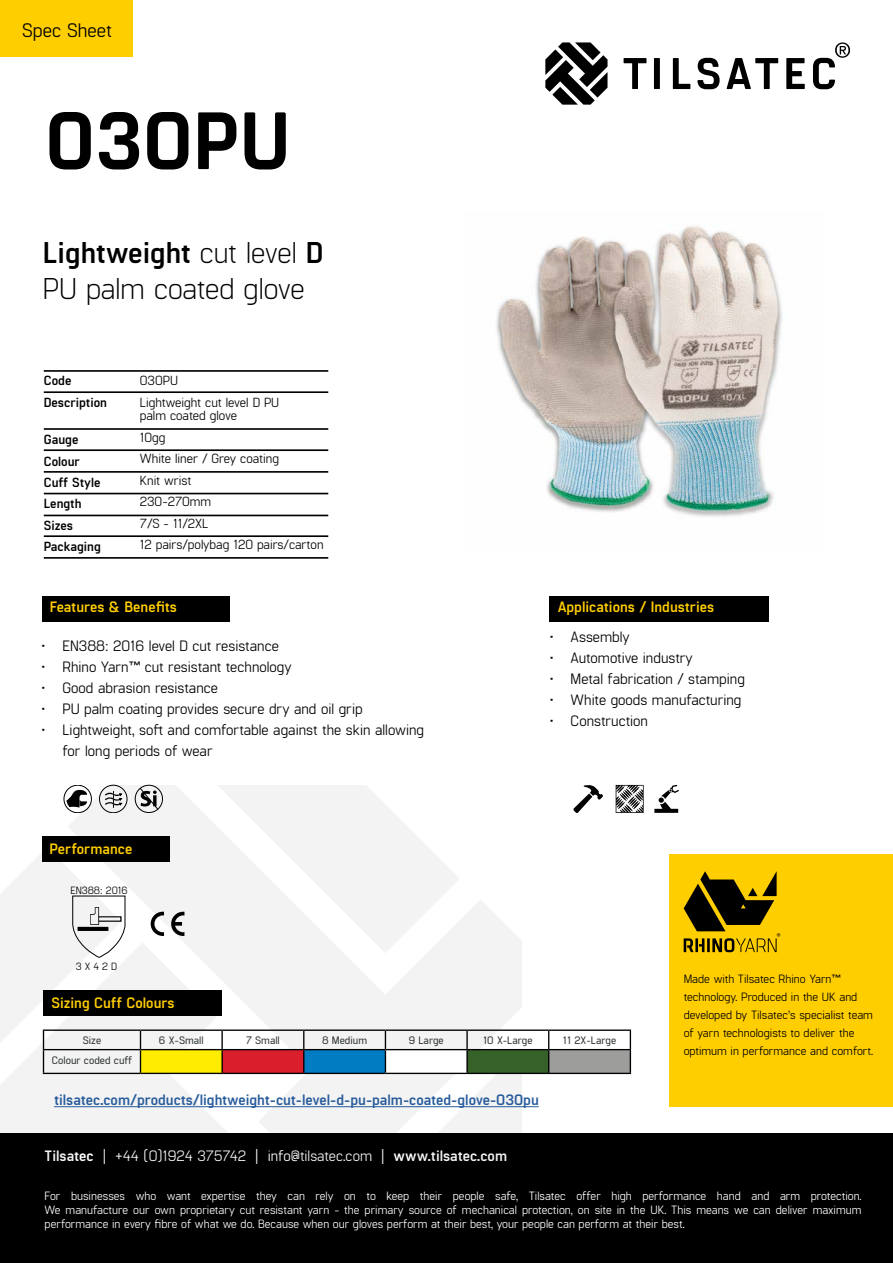
<style>
.page{position:relative;width:893px;height:1263px;background:#fff}
.page>*{position:absolute;margin:0;border:0;box-sizing:border-box;transform-origin:0 0}
.t1{font:800 81px "Manifold CF";color:#000}
.t2{font:300 30px/36px "Manifold CF";color:#000}
.t3{font:19.5px "Manifold CF";color:#000}
.t4{font:15px/21px "Manifold CF";color:#000}
.t5{font:700 15px "Manifold CF";color:#275b9b}
.t6{font:700 15px "Manifold CF";color:#ffce00}
.t7{font:15px "Manifold CF";color:#fff}
.t8{font:13.2px/21.5px "Manifold CF";color:#000}
.t9{font:700 13.2px/21.5px "Manifold CF";color:#000}
.t10{font:12px/14.4px "Manifold CF";color:#fff;text-align:justify}
.t11{font:12px/18px "Manifold CF";color:#000}
.t12{font:600 10.8px "Manifold CF";color:#303731}
.t13{font:10.5px "Manifold CF";color:#000}
.s1{font-weight:700}
</style>
<div class="page">
<div style="left:42px;top:596px;width:187px;height:25px;background:#000"></div>
<div style="left:0;top:0;width:133px;height:56px;background:#ffce00"></div>
<div style="left:0;top:1133px;width:893px;height:130px;background:#000"></div>
<svg style="left:624px;top:58px;width:22px;height:31px"></svg>
<div style="left:654px;top:58px;width:6px;height:31px;background:#000"></div>
<svg style="left:697px;top:58px;width:23px;height:31px"></svg>
<svg style="left:786px;top:58px;width:19px;height:31px"></svg>
<svg style="left:673px;top:58px;width:17px;height:31px"></svg>
<svg style="left:726px;top:58px;width:52px;height:31px"></svg>
<svg style="left:545px;top:42px;width:62px;height:63px"></svg>
<svg style="left:813px;top:42px;width:37px;height:47px"></svg>
<div style="left:0;top:1090px;width:68px;height:43px;background:#f3f3f3"></div>
<svg style="left:68px;top:785px;width:454px;height:348px;fill:#f3f3f3"></svg>
<hr style="left:54px;top:1106px;width:485px;height:1px;background:#275b9b">
<svg style="left:616px;top:785px;width:28px;height:28px"></svg>
<svg style="left:654px;top:785px;width:25px;height:28px"></svg>
<div style="left:42px;top:836px;width:127px;height:26px;background:#000"></div>
<svg style="left:151px;top:912px;width:13px;height:24px"></svg>
<svg style="left:171px;top:912px;width:13px;height:24px"></svg>
<hr style="left:44px;top:557px;width:284px;height:2px;background:#000">
<hr style="left:44px;top:535px;width:284px;height:2px;background:#000">
<hr style="left:44px;top:515px;width:284px;height:1px;background:#000">
<hr style="left:44px;top:493px;width:284px;height:1px;background:#000">
<hr style="left:44px;top:471px;width:284px;height:2px;background:#000">
<hr style="left:44px;top:449px;width:284px;height:2px;background:#000">
<hr style="left:44px;top:428px;width:284px;height:2px;background:#000">
<hr style="left:44px;top:391px;width:284px;height:2px;background:#000">
<hr style="left:44px;top:370px;width:284px;height:2px;background:#000">
<div style="left:140px;top:1049px;width:82px;height:24px;background:#ffec00"></div>
<div style="left:222px;top:1049px;width:82px;height:24px;background:#da1f2c"></div>
<div style="left:304px;top:1049px;width:81px;height:24px;background:#007cc2"></div>
<div style="left:467px;top:1049px;width:82px;height:24px;background:#366129"></div>
<div style="left:549px;top:1049px;width:81px;height:24px;background:#9d9d9c"></div>
<hr style="left:43px;top:1029px;width:97px;height:2px;background:#000">
<hr style="left:140px;top:1029px;width:82px;height:2px;background:#000">
<hr style="left:222px;top:1029px;width:82px;height:2px;background:#000">
<svg style="left:221px;top:1031px;width:2px;height:18px"></svg>
<hr style="left:304px;top:1029px;width:81px;height:2px;background:#000">
<hr style="left:385px;top:1029px;width:82px;height:2px;background:#000">
<hr style="left:467px;top:1029px;width:82px;height:2px;background:#000">
<hr style="left:549px;top:1029px;width:82px;height:2px;background:#000">
<hr style="left:43px;top:1049px;width:97px;height:1px;background:#000">
<svg style="left:0;top:853px;width:125px;height:237px"></svg>
<hr style="left:140px;top:1049px;width:82px;height:1px;background:#000">
<svg style="left:140px;top:1031px;width:1px;height:42px"></svg>
<hr style="left:467px;top:1049px;width:82px;height:1px;background:#000">
<hr style="left:549px;top:1049px;width:82px;height:1px;background:#000">
<svg style="left:548px;top:1031px;width:1px;height:42px"></svg>
<svg style="left:630px;top:1031px;width:1px;height:42px"></svg>
<hr style="left:43px;top:1073px;width:97px;height:1px;background:#000">
<hr style="left:140px;top:1073px;width:82px;height:1px;background:#000">
<hr style="left:467px;top:1073px;width:82px;height:1px;background:#000">
<hr style="left:549px;top:1073px;width:82px;height:1px;background:#000">
<hr style="left:221px;top:1050px;width:2px;height:23px;background:#000">
<hr style="left:222px;top:1049px;width:82px;height:1px;background:#000">
<hr style="left:222px;top:1073px;width:82px;height:1px;background:#000">
<svg style="left:303px;top:1031px;width:1px;height:42px"></svg>
<hr style="left:304px;top:1049px;width:81px;height:1px;background:#000">
<svg style="left:354px;top:1031px;width:168px;height:102px"></svg>
<hr style="left:304px;top:1073px;width:81px;height:1px;background:#000">
<div style="left:43px;top:990px;width:178px;height:26px;background:#000"></div>
<div style="left:550px;top:596px;width:219px;height:25px;background:#000"></div>
<img style="left:496px;top:225px;width:287px;height:292px">
<div style="left:669px;top:854px;width:224px;height:252px;background:#ffce00"></div>
<svg style="left:684px;top:871px;width:96px;height:81px"></svg>
<div style="left:64px;top:785px;width:28px;height:28px;border:1px solid #000;border-radius:50%"></div>
<svg style="left:66px;top:790px;width:21px;height:18px"></svg>
<div style="left:99px;top:785px;width:28px;height:28px;border:1px solid #000;border-radius:50%"></div>
<svg style="left:105px;top:791px;width:17px;height:16px"></svg>
<div style="left:135px;top:785px;width:28px;height:28px;border:1px solid #000;border-radius:50%"></div>
<svg style="left:139px;top:787px;width:20px;height:23px"></svg>
<svg style="left:573px;top:785px;width:30px;height:28px"></svg>
<h3 class="t3" style="left:22px;top:19px;width:91px">Spec Sheet</h3>
<h1 class="t1" style="left:45px;top:94px;width:247px">030PU</h1>
<h2 class="t2" style="left:43px;top:236px;width:282px"><span class="s1">Lightweight</span> cut level <span class="s1">D<br></span>PU palm coated glove</h2>
<p class="t9" style="left:44px;top:371px;width:65px">Code<br>Description</p>
<p class="t9" style="left:44px;top:430px;width:59px">Gauge<br>Colour<br>Cuff Style<br>Length<br>Sizes<br>Packaging</p>
<p class="t8" style="left:140px;top:371px;width:141px">030PU<br>Lightweight cut level D PU</p>
<p class="t8" style="left:140px;top:406px;width:185px">palm coated glove<br>10gg<br>White liner / Grey coating<br>Knit wrist<br>230-270mm<br>7/S - 11/2XL<br>12 pairs/polybag 120 pairs/carton</p>
<p class="t6" style="left:50px;top:598px;width:129px">Features &amp; Benefits</p>
<p class="t4" style="left:41px;top:636px;width:239px">• EN388: 2016 level D cut resistance</p>
<p class="t4" style="left:41px;top:657px;width:252px">• Rhino Yarn™ cut resistant technology</p>
<p class="t4" style="left:41px;top:678px;width:178px">• Good abrasion resistance</p>
<p class="t4" style="left:41px;top:699px;width:323px">• PU palm coating provides secure dry and oil grip</p>
<p class="t4" style="left:62px;top:720px;width:363px;text-indent:-21px">• Lightweight, soft and comfortable against the skin allowing for long periods of wear</p>
<p class="t6" style="left:50px;top:840px;width:84px">Performance</p>
<p class="t13" style="left:70px;top:884px;width:59px">EN388: 2016</p>
<p class="t13" style="left:76px;top:960px;width:43px">3 X 4 2 D</p>
<p class="t6" style="left:558px;top:598px;width:158px">Applications / Industries</p>
<p class="t4" style="left:549px;top:627px;width:82px">• Assembly</p>
<p class="t4" style="left:549px;top:648px;width:145px">• Automotive industry</p>
<p class="t4" style="left:549px;top:669px;width:197px">• Metal fabrication / stamping</p>
<p class="t4" style="left:549px;top:690px;width:194px">• White goods manufacturing</p>
<p class="t4" style="left:549px;top:711px;width:100px">• Construction</p>
<p class="t6" style="left:51px;top:994px;width:125px">Sizing Cuff Colours</p>
<p class="t12" style="left:83px;top:1034px;width:20px">Size</p>
<p class="t12" style="left:159px;top:1034px;width:46px">6 X-Small</p>
<p class="t12" style="left:246px;top:1034px;width:35px">7 Small</p>
<p class="t12" style="left:322px;top:1034px;width:47px">8 Medium</p>
<p class="t12" style="left:409px;top:1034px;width:37px">9 Large</p>
<p class="t12" style="left:483px;top:1034px;width:51px">10 X-Large</p>
<p class="t12" style="left:563px;top:1034px;width:55px">11 2X-Large</p>
<p class="t12" style="left:52px;top:1054px;width:82px">Colour coded cuff</p>
<p class="t5" style="left:54px;top:1091px;width:486px">tilsatec.com/products/lightweight-cut-level-d-pu-palm-coated-glove-030pu</p>
<p class="t7" style="left:45px;top:1147px;width:464px"><span class="s1">Tilsatec</span> | +44 (0)1924 375742 | info@tilsatec.com | <span class="s1">www.tilsatec.com</span></p>
<p class="t11" style="left:684px;top:970px;width:191px">Made with Tilsatec Rhino Yarn<span class="s1">™ </span>technology. Produced in the UK and developed by Tilsatec’s specialist team of yarn technologists to deliver the optimum in performance and comfort.</p>
<p class="t10" style="left:45px;top:1189px;width:818px">For businesses who want expertise they can rely on to keep their people safe, Tilsatec offer high performance hand and arm protection.<br>We manufacture our own proprietary cut resistant yarn - the primary source of mechanical protection, on site in the UK. This means we can deliver maximum performance in every fibre of what we do. Because when our gloves perform at their best, your people can perform at their best.</p>
</div>
